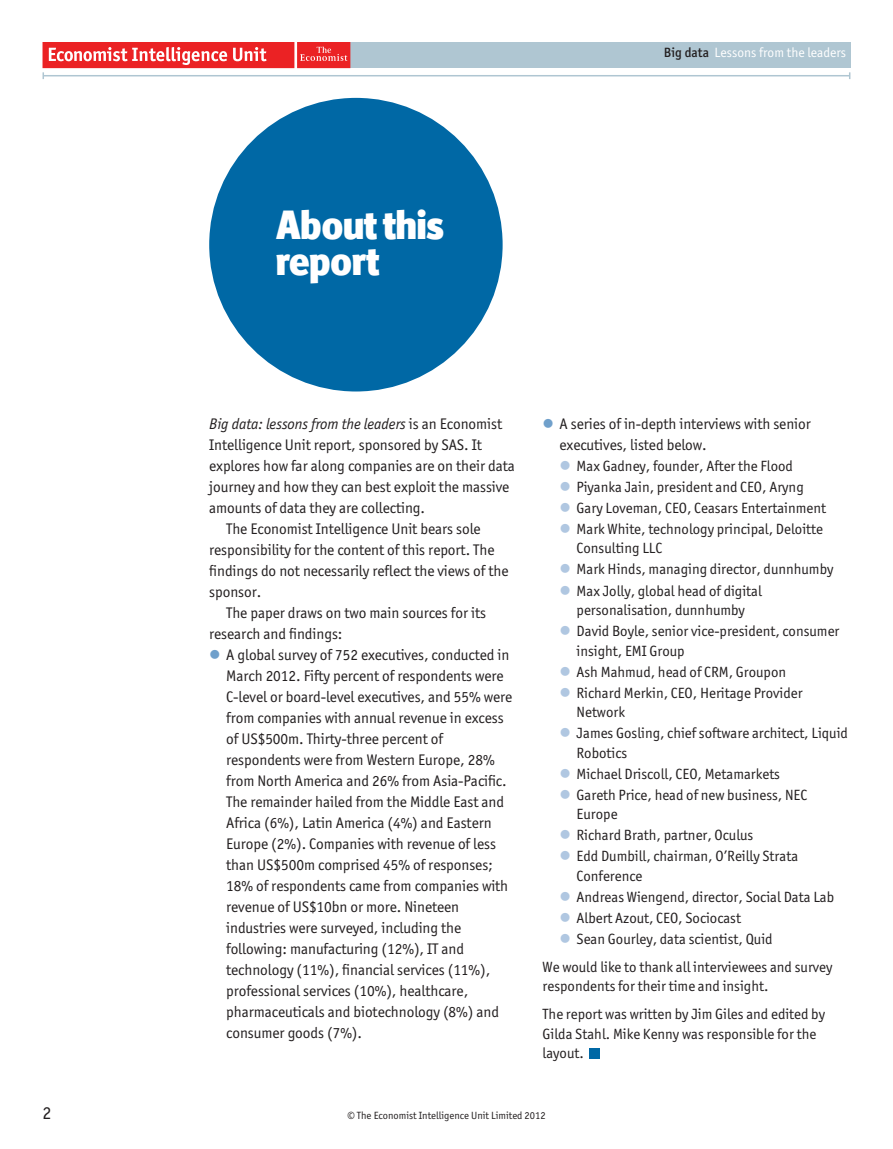
<style>
.page{position:relative;width:893px;height:1149px;background:#fff}
.page>*{position:absolute;margin:0;border:0;box-sizing:border-box;transform-origin:0 0}
.t1{font:900 40.5px/36px "Officina Display";color:#fff}
.t2{font:18px "Officina San ITC";color:#231f20}
.t3{font:15.3px/21px "Officina San ITC";letter-spacing:-.005em;color:#231f20}
.t4{font:italic 15.3px "Officina San ITC";letter-spacing:-.005em;color:#231f20}
.t5{font:14.85px/19.5px "Officina San ITC";color:#231f20}
.t6{font:13.5px "Officina San ITC";color:#fff}
.t7{font:10.5px "Officina San ITC";color:#231f20}
.s1{font-weight:500;color:#231f20}
.s2{font-style:normal}
.s3{color:#70a0cb}
.s4{color:#b0c7e1}
</style>
<div class="page">
<div style="left:350px;top:43px;width:500px;height:25px;background:#afc6d2"></div>
<hr style="left:43px;top:75px;width:807px;height:1px;background:#afc6d2">
<div style="left:297px;top:43px;width:53px;height:25px;background:#eb2224"></div>
<svg style="left:300px;top:47px;width:47px;height:14px"></svg>
<div style="left:43px;top:43px;width:251px;height:25px;background:#eb2224"></div>
<svg style="left:49px;top:47px;width:178px;height:18px"></svg>
<svg style="left:233px;top:47px;width:33px;height:14px"></svg>
<div style="left:209px;top:98px;width:294px;height:293px;background:#0068a5;border-radius:50%"></div>
<div style="left:589px;top:1047px;width:11px;height:11px;background:#0068a5"></div>
<p class="t2" style="left:43px;top:1103px;width:10px">2</p>
<p class="t6" style="left:664px;top:46px;width:184px"><span class="s1">Big data</span> Lessons from the leaders</p>
<h1 class="t1" style="left:276px;top:210px;width:169px">About this report</h1>
<p class="t4" style="left:209px;top:416px;width:294px">Big data: lessons from the leaders <span class="s2">is an Economist</span></p>
<p class="t3" style="left:209px;top:434px;width:274px">Intelligence Unit report, sponsored by SAS. It</p>
<p class="t3" style="left:209px;top:455px;width:307px">explores how far along companies are on their data</p>
<p class="t3" style="left:209px;top:476px;width:302px">journey and how they can best exploit the massive</p>
<p class="t3" style="left:209px;top:497px;width:217px">amounts of data they are collecting.</p>
<p class="t3" style="left:226px;top:518px;width:256px">The Economist Intelligence Unit bears sole</p>
<p class="t3" style="left:209px;top:539px;width:287px">responsibility for the content of this report. The</p>
<p class="t3" style="left:209px;top:560px;width:301px">findings do not necessarily reflect the views of the</p>
<p class="t3" style="left:209px;top:581px;width:54px">sponsor.</p>
<p class="t3" style="left:226px;top:602px;width:261px">The paper draws on two main sources for its</p>
<p class="t3" style="left:209px;top:623px;width:135px">research and findings:</p>
<p class="t3" style="left:226px;top:644px;width:288px;text-indent:-17px"><span class="s3">●</span> A global survey of 752 executives, conducted in March 2012. Fifty percent of respondents were C-level or board-level executives, and 55% were from companies with annual revenue in excess of US$500m. Thirty-three percent of respondents were from Western Europe, 28% from North America and 26% from Asia-Pacific.<br>The remainder hailed from the Middle East and Africa (6%), Latin America (4%) and Eastern Europe (2%). Companies with revenue of less than US$500m comprised 45% of responses; 18% of respondents came from companies with revenue of US$10bn or more. Nineteen industries were surveyed, including the following: manufacturing (12%), IT and technology (11%), financial services (11%), professional services (10%), healthcare, pharmaceuticals and biotechnology (8%) and consumer goods (7%).</p>
<p class="t3" style="left:560px;top:413px;width:253px;text-indent:-17px"><span class="s3">●</span> A series of in-depth interviews with senior executives, listed below.</p>
<p class="t5" style="left:560px;top:456px;width:235px"><span class="s4">●</span> Max Gadney, founder, After the Flood</p>
<p class="t5" style="left:560px;top:477px;width:246px"><span class="s4">●</span> Piyanka Jain, president and CEO, Aryng</p>
<p class="t5" style="left:560px;top:498px;width:268px"><span class="s4">●</span> Gary Loveman, CEO, Ceasars Entertainment</p>
<p class="t5" style="left:577px;top:519px;width:248px;text-indent:-17px"><span class="s4">●</span> Mark White, technology principal, Deloitte<br>Consulting LLC</p>
<p class="t5" style="left:560px;top:560px;width:275px"><span class="s4">●</span> Mark Hinds, managing director, dunnhumby</p>
<p class="t5" style="left:560px;top:581px;width:204px;text-align:center"><span class="s4">●</span> Max Jolly, global head of digital personalisation, dunnhumby</p>
<p class="t5" style="left:577px;top:621px;width:264px;text-indent:-17px"><span class="s4">●</span> David Boyle, senior vice-president, consumer insight, EMI Group</p>
<p class="t5" style="left:560px;top:662px;width:228px"><span class="s4">●</span> Ash Mahmud, head of CRM, Groupon</p>
<p class="t5" style="left:577px;top:683px;width:227px;text-indent:-17px"><span class="s4">●</span> Richard Merkin, CEO, Heritage Provider<br>Network</p>
<p class="t5" style="left:577px;top:723px;width:273px;text-indent:-17px"><span class="s4">●</span> James Gosling, chief software architect, Liquid<br>Robotics</p>
<p class="t5" style="left:560px;top:764px;width:222px"><span class="s4">●</span> Michael Driscoll, CEO, Metamarkets</p>
<p class="t5" style="left:577px;top:785px;width:232px;text-indent:-17px"><span class="s4">●</span> Gareth Price, head of new business, NEC<br>Europe</p>
<p class="t5" style="left:560px;top:825px;width:195px"><span class="s4">●</span> Richard Brath, partner, Oculus</p>
<p class="t5" style="left:577px;top:846px;width:223px;text-indent:-17px"><span class="s4">●</span> Edd Dumbill, chairman, O’Reilly Strata<br>Conference</p>
<p class="t5" style="left:560px;top:887px;width:276px"><span class="s4">●</span> Andreas Wiengend, director, Social Data Lab</p>
<p class="t5" style="left:560px;top:908px;width:183px"><span class="s4">●</span> Albert Azout, CEO, Sociocast</p>
<p class="t5" style="left:543px;top:924px;width:291px;line-height:28px;text-indent:17px"><span class="s4">●</span> Sean Gourley, data scientist, Quid<br>We would like to thank all interviewees and survey</p>
<p class="t5" style="left:543px;top:972px;width:284px;line-height:28px">respondents for their time and insight.<br>The report was written by Jim Giles and edited by</p>
<p class="t5" style="left:543px;top:1024px;width:275px">Gilda Stahl. Mike Kenny was responsible for the layout.</p>
<p class="t7" style="left:347px;top:1109px;width:200px">© The Economist Intelligence Unit Limited 2012</p>
</div>
